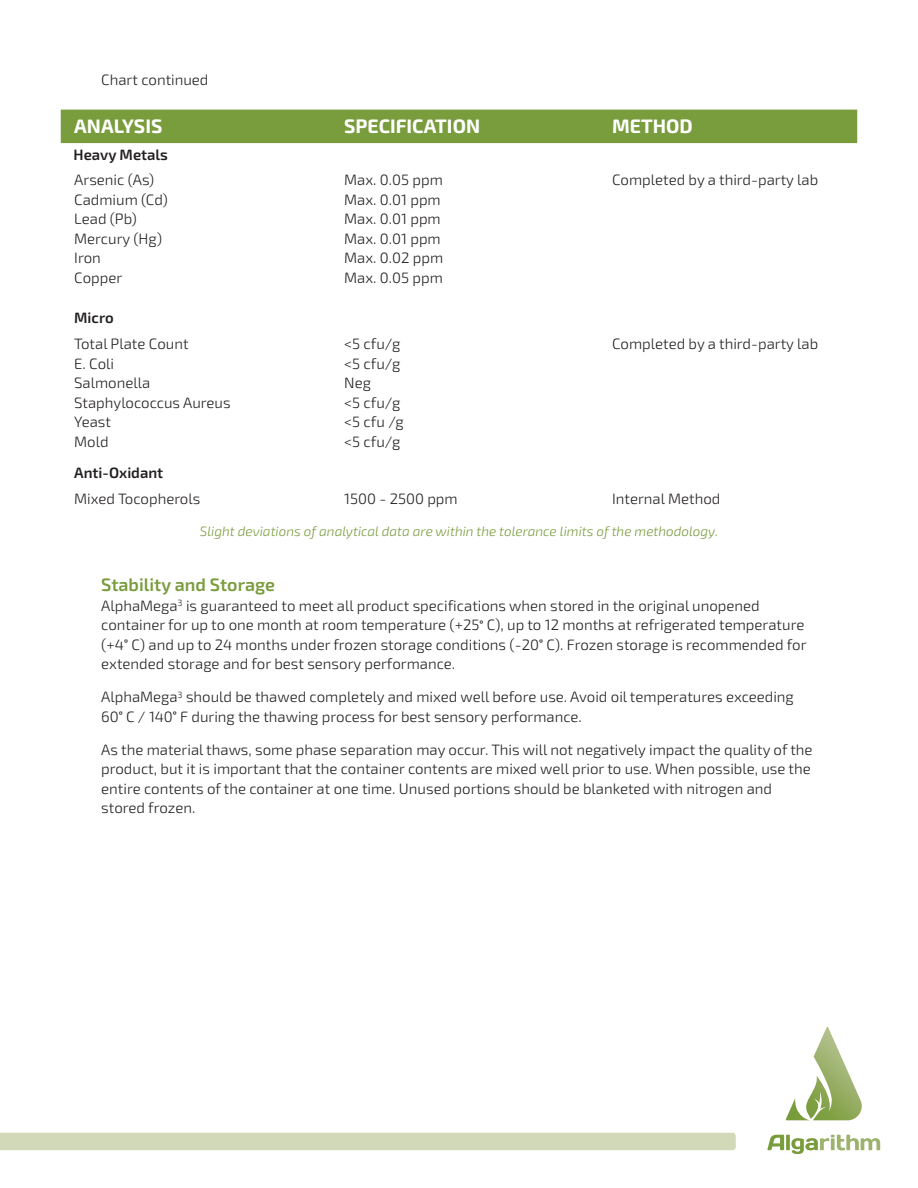
<style>
.page{position:relative;width:918px;height:1188px;background:#fff}
.page>*{position:absolute;margin:0;border:0;box-sizing:border-box;transform-origin:0 0}
.chart_header{font:700 19.5px "Exo 2";color:#fff}
.body{font:600 18px "Exo 2";color:#799c3d}
.body-2{font:300 15px/19.5px "Exo 2";color:#231f20}
.t1{font:600 15px "Exo 2";color:#231f20}
.FP{font:italic 300 13.5px "Exo 2";color:#799c3d}
</style>
<div class="page">
<div style="left:61px;top:110px;width:796px;height:33px;background:#799c3d"></div>
<svg style="left:767px;top:1135px;width:17px;height:15px"></svg>
<svg style="left:786px;top:1135px;width:4px;height:15px"></svg>
<svg style="left:791px;top:1135px;width:89px;height:19px"></svg>
<svg style="left:786px;top:1027px;width:76px;height:93px"></svg>
<div style="left:0;top:1133px;width:736px;height:17px;background:#d1d9b9"></div>
<p class="body-2" style="left:101px;top:70px;width:109px">Chart continued</p>
<p class="chart_header" style="left:74px;top:115px;width:90px">ANALYSIS</p>
<p class="chart_header" style="left:344px;top:115px;width:137px">SPECIFICATION</p>
<p class="chart_header" style="left:612px;top:115px;width:82px">METHOD</p>
<p class="t1" style="left:74px;top:145px;width:96px">Heavy Metals</p>
<p class="body-2" style="left:74px;top:171px;width:95px">Arsenic (As)<br>Cadmium (Cd)<br>Lead (Pb)<br>Mercury (Hg)<br>Iron<br>Copper</p>
<p class="body-2" style="left:344px;top:171px;width:100px">Max. 0.05 ppm<br>Max. 0.01 ppm<br>Max. 0.01 ppm<br>Max. 0.01 ppm<br>Max. 0.02 ppm<br>Max. 0.05 ppm</p>
<p class="body-2" style="left:612px;top:171px;width:208px">Completed by a third-party lab</p>
<p class="t1" style="left:74px;top:309px;width:41px">Micro</p>
<p class="body-2" style="left:74px;top:335px;width:158px">Total Plate Count<br>E. Coli<br>Salmonella<br>Staphylococcus Aureus<br>Yeast<br>Mold</p>
<p class="body-2" style="left:344px;top:335px;width:61px">&lt;5 cfu/g &lt;5 cfu/g<br>Neg<br>&lt;5 cfu/g &lt;5 cfu /g &lt;5 cfu/g</p>
<p class="body-2" style="left:612px;top:335px;width:208px">Completed by a third-party lab</p>
<p class="t1" style="left:74px;top:463px;width:91px">Anti-Oxidant</p>
<p class="body-2" style="left:74px;top:489px;width:128px">Mixed Tocopherols</p>
<p class="body-2" style="left:344px;top:489px;width:115px">1500 - 2500 ppm</p>
<p class="body-2" style="left:612px;top:489px;width:110px">Internal Method</p>
<p class="FP" style="left:200px;top:524px;width:520px">Slight deviations of analytical data are within the tolerance limits of the methodology.</p>
<p class="body" style="left:101px;top:574px;width:175px">Stability and Storage</p>
<p class="body-2" style="left:101px;top:596px;width:707px">AlphaMega<sup>3</sup> is guaranteed to meet all product specifications when stored in the original unopened container for up to one month at room temperature (+25<sup>º</sup> C), up to 12 months at refrigerated temperature (+4<sup>º</sup> C) and up to 24 months under frozen storage conditions (-20<sup>º</sup> C). Frozen storage is recommended for extended storage and for best sensory performance.</p>
<p class="body-2" style="left:101px;top:688px;width:694px">AlphaMega<sup>3</sup> should be thawed completely and mixed well before use. Avoid oil temperatures exceeding<br>60<sup>º</sup> C / 140<sup>º</sup> F during the thawing process for best sensory performance.</p>
<p class="body-2" style="left:101px;top:740px;width:713px">As the material thaws, some phase separation may occur. This will not negatively impact the quality of the product, but it is important that the container contents are mixed well prior to use. When possible, use the entire contents of the container at one time. Unused portions should be blanketed with nitrogen and stored frozen.</p>
</div>
